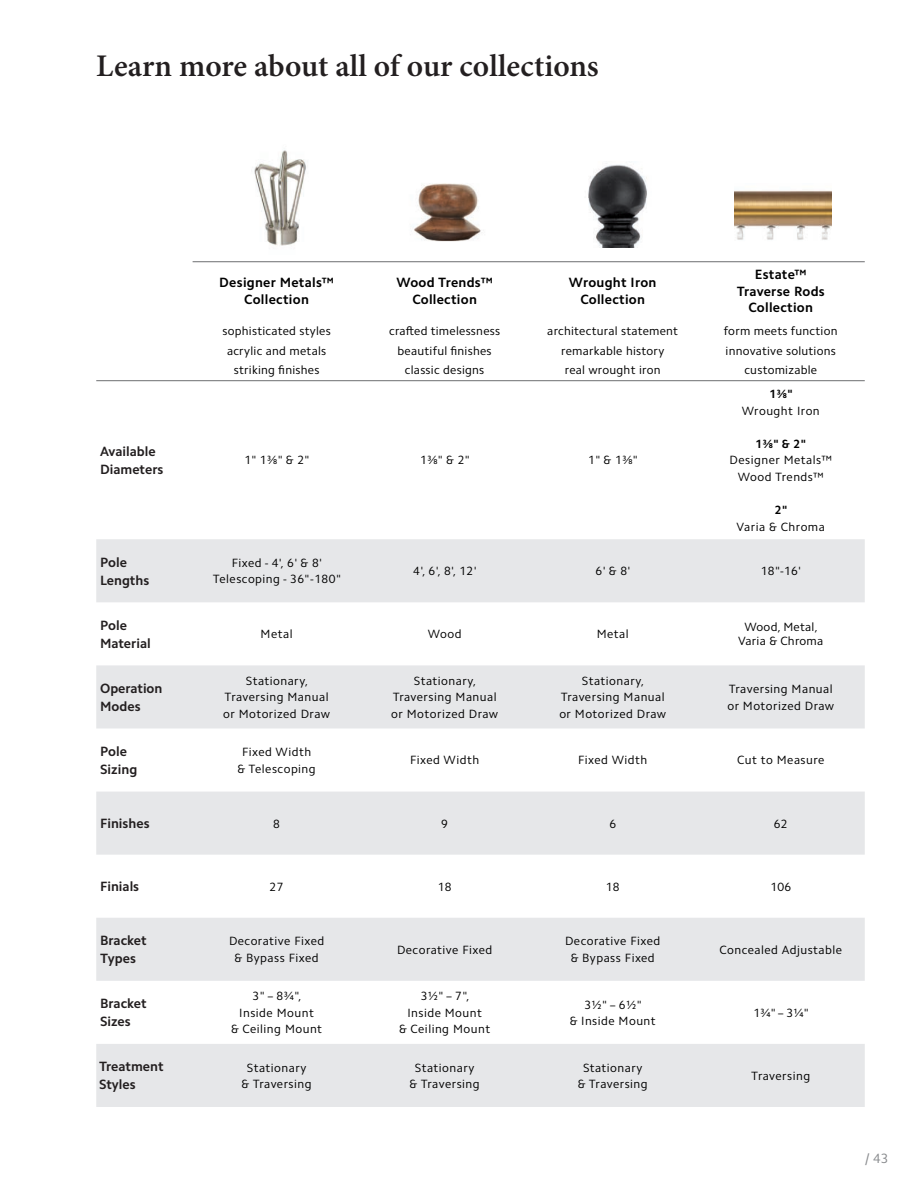
<style>
.page{position:relative;width:918px;height:1188px;background:#fff}
.page>*{position:absolute;margin:0;border:0;box-sizing:border-box;transform-origin:0 0}
.t1{font:600 31.5px "Minion Pro";color:#231f20}
.t2{font:700 13.5px/18px "Camphor Std";color:#231f20}
.t3{font:700 13.5px/16.5px "Camphor Std";letter-spacing:.02em;color:#000;text-align:center}
.t4{font:13.5px "Camphor Std";color:#888a8d}
.t5{font:12px/16.5px "Camphor Std";letter-spacing:.04em;color:#000;text-align:center}
.t6{font:12px/19.5px "Camphor Std";letter-spacing:.02em;color:#000;text-align:center}
.t7{font:700 12px "Camphor Std";color:#000}
</style>
<div class="page">
<img style="left:735px;top:190px;width:96px;height:50px">
<img style="left:413px;top:183px;width:68px;height:59px">
<img style="left:588px;top:163px;width:59px;height:84px">
<svg style="left:96px;top:539px;width:769px;height:568px;fill:#e6e7e9"></svg>
<hr style="left:193px;top:261px;width:672px;height:1px;background:#6d6e71">
<hr style="left:96px;top:380px;width:769px;height:1px;background:#6d6e71">
<img style="left:254px;top:150px;width:52px;height:96px">
<h1 class="t1" style="left:96px;top:54px;width:504px">Learn more about all of our collections</h1>
<p class="t3" style="left:219px;top:276px;width:116px">Designer Metals™<br>Collection</p>
<p class="t3" style="left:397px;top:276px;width:98px">Wood Trends™<br>Collection</p>
<p class="t3" style="left:569px;top:276px;width:89px">Wrought Iron<br>Collection</p>
<p class="t3" style="left:737px;top:268px;width:90px">Estate™<br>Traverse Rods<br>Collection</p>
<p class="t6" style="left:223px;top:322px;width:110px">sophisticated styles acrylic and metals striking finishes</p>
<p class="t6" style="left:389px;top:322px;width:113px">crafted timelessness beautiful finishes classic designs</p>
<p class="t6" style="left:547px;top:322px;width:132px">architectural statement remarkable history<br>real wrought iron</p>
<p class="t6" style="left:724px;top:322px;width:115px">form meets function innovative solutions customizable</p>
<p class="t2" style="left:100px;top:444px;width:65px">Available<br>Diameters</p>
<p class="t5" style="left:244px;top:453px;width:67px">1" 1⅜" &amp; 2"</p>
<p class="t5" style="left:420px;top:453px;width:51px">1⅜" &amp; 2"</p>
<p class="t5" style="left:588px;top:453px;width:51px">1" &amp; 1⅜"</p>
<p class="t7" style="left:770px;top:390px;width:25px">1⅜"</p>
<p class="t5" style="left:742px;top:403px;width:80px">Wrought Iron</p>
<p class="t7" style="left:756px;top:439px;width:52px">1⅜" &amp; 2"</p>
<p class="t5" style="left:730px;top:453px;width:104px">Designer Metals™<br>Wood Trends™</p>
<p class="t7" style="left:775px;top:506px;width:14px">2"</p>
<p class="t5" style="left:737px;top:519px;width:90px">Varia &amp; Chroma</p>
<p class="t2" style="left:100px;top:555px;width:51px">Pole<br>Lengths</p>
<p class="t5" style="left:213px;top:556px;width:130px">Fixed - 4', 6' &amp; 8'<br>Telescoping - 36"-180"</p>
<p class="t5" style="left:413px;top:564px;width:65px">4', 6', 8', 12'</p>
<p class="t5" style="left:596px;top:564px;width:37px">6' &amp; 8'</p>
<p class="t5" style="left:761px;top:564px;width:42px">18"-16'</p>
<p class="t2" style="left:100px;top:618px;width:52px">Pole<br>Material</p>
<p class="t5" style="left:261px;top:627px;width:33px">Metal</p>
<p class="t5" style="left:428px;top:627px;width:35px">Wood</p>
<p class="t5" style="left:597px;top:627px;width:33px">Metal</p>
<p class="t6" style="left:738px;top:621px;width:87px;line-height:14.4px">Wood, Metal,<br>Varia &amp; Chroma</p>
<p class="t2" style="left:100px;top:681px;width:64px">Operation<br>Modes</p>
<p class="t5" style="left:223px;top:674px;width:108px">Stationary,<br>Traversing Manual or Motorized Draw</p>
<p class="t5" style="left:391px;top:674px;width:108px">Stationary,<br>Traversing Manual or Motorized Draw</p>
<p class="t5" style="left:559px;top:674px;width:108px">Stationary,<br>Traversing Manual or Motorized Draw</p>
<p class="t5" style="left:727px;top:682px;width:108px;text-align:left">Traversing Manual or Motorized Draw</p>
<p class="t2" style="left:100px;top:744px;width:39px">Pole<br>Sizing</p>
<p class="t5" style="left:238px;top:745px;width:80px">Fixed Width &amp; Telescoping</p>
<p class="t5" style="left:410px;top:753px;width:71px">Fixed Width</p>
<p class="t5" style="left:578px;top:753px;width:71px">Fixed Width</p>
<p class="t5" style="left:737px;top:753px;width:89px">Cut to Measure</p>
<p class="t2" style="left:100px;top:816px;width:51px">Finishes</p>
<p class="t5" style="left:273px;top:816px;width:8px">8</p>
<p class="t5" style="left:441px;top:816px;width:8px">9</p>
<p class="t5" style="left:609px;top:816px;width:8px">6</p>
<p class="t5" style="left:774px;top:816px;width:15px">62</p>
<p class="t2" style="left:100px;top:879px;width:41px">Finials</p>
<p class="t5" style="left:270px;top:879px;width:15px">27</p>
<p class="t5" style="left:438px;top:879px;width:15px">18</p>
<p class="t5" style="left:606px;top:879px;width:15px">18</p>
<p class="t5" style="left:770px;top:879px;width:22px">106</p>
<p class="t2" style="left:100px;top:933px;width:48px">Bracket<br>Types</p>
<p class="t5" style="left:229px;top:934px;width:97px">Decorative Fixed &amp; Bypass Fixed</p>
<p class="t5" style="left:397px;top:943px;width:97px">Decorative Fixed</p>
<p class="t5" style="left:565px;top:934px;width:97px">Decorative Fixed &amp; Bypass Fixed</p>
<p class="t5" style="left:720px;top:943px;width:124px">Concealed Adjustable</p>
<p class="t2" style="left:100px;top:996px;width:48px">Bracket<br>Sizes</p>
<p class="t5" style="left:231px;top:989px;width:93px">3" – 8¾",<br>Inside Mount<br>&amp; Ceiling Mount</p>
<p class="t5" style="left:399px;top:989px;width:93px">3½" – 7",<br>Inside Mount<br>&amp; Ceiling Mount</p>
<p class="t5" style="left:570px;top:997px;width:88px">3½" – 6½"<br>&amp; Inside Mount</p>
<p class="t5" style="left:753px;top:1006px;width:57px">1¾" – 3¼"</p>
<p class="t2" style="left:99px;top:1059px;width:66px">Treatment<br>Styles</p>
<p class="t5" style="left:242px;top:1060px;width:72px">Stationary &amp; Traversing</p>
<p class="t5" style="left:410px;top:1060px;width:72px">Stationary &amp; Traversing</p>
<p class="t5" style="left:578px;top:1060px;width:72px">Stationary &amp; Traversing</p>
<p class="t5" style="left:751px;top:1069px;width:60px">Traversing</p>
<p class="t4" style="left:865px;top:1153px;width:25px">/ 43</p>
</div>
